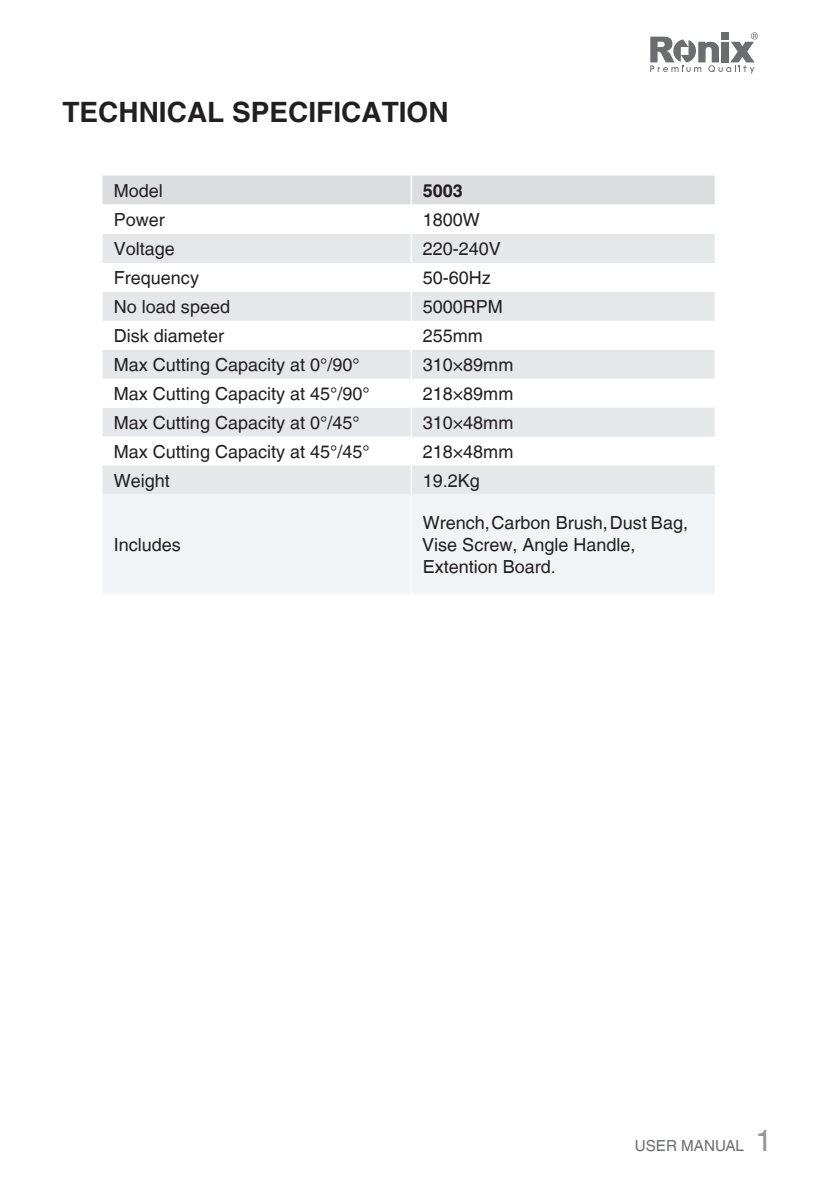
<style>
.page{position:relative;width:840px;height:1191px;background:#fff}
.page>*{position:absolute;margin:0;border:0;box-sizing:border-box;transform-origin:0 0}
.t1{font:700 28px "Helvetica LT";color:#231f20}
.t2{font:18px/22px "Helvetica LT";color:#231f20}
.t3{font:700 18px "Helvetica LT";color:#231f20}
.t4{font:15.2px "Helvetica LT";color:#6c6d70}
.s1{font-size:30px;color:#939598}
</style>
<div class="page">
<svg style="left:650px;top:32px;width:107px;height:42px"></svg>
<div style="left:720px;top:32px;width:8px;height:7px;background:#6c6d70"></div>
<div style="left:102px;top:176px;width:612px;height:28px;background:#dcdddf"></div>
<div style="left:102px;top:234px;width:612px;height:29px;background:#e6e7e9"></div>
<svg style="left:102px;top:292px;width:612px;height:87px;fill:#e6e7e9"></svg>
<svg style="left:102px;top:408px;width:612px;height:86px;fill:#e6e7e9"></svg>
<div style="left:103px;top:494px;width:611px;height:100px;background:#f2f3f4"></div>
<hr style="left:410px;top:176px;width:2px;height:28px;background:#fff">
<hr style="left:410px;top:234px;width:2px;height:29px;background:#fff">
<hr style="left:410px;top:292px;width:2px;height:29px;background:#fff">
<hr style="left:410px;top:321px;width:2px;height:29px;background:#fff">
<hr style="left:410px;top:350px;width:2px;height:29px;background:#fff">
<hr style="left:410px;top:408px;width:2px;height:28px;background:#fff">
<hr style="left:410px;top:436px;width:2px;height:29px;background:#fff">
<hr style="left:410px;top:465px;width:2px;height:29px;background:#fff">
<hr style="left:410px;top:494px;width:2px;height:100px;background:#fff">
<h1 class="t1" style="left:62px;top:95px;width:387px">TECHNICAL SPECIFICATION</h1>
<p class="t2" style="left:114px;top:179px;width:51px">Model</p>
<p class="t3" style="left:422px;top:179px;width:42px">5003</p>
<p class="t2" style="left:114px;top:208px;width:53px">Power</p>
<p class="t2" style="left:422px;top:208px;width:59px">1800W</p>
<p class="t2" style="left:114px;top:238px;width:63px">Voltage</p>
<p class="t2" style="left:422px;top:238px;width:80px">220-240V</p>
<p class="t2" style="left:114px;top:267px;width:87px">Frequency</p>
<p class="t2" style="left:422px;top:267px;width:70px">50-60Hz</p>
<p class="t2" style="left:114px;top:295px;width:118px">No load speed</p>
<p class="t2" style="left:422px;top:295px;width:82px">5000RPM</p>
<p class="t2" style="left:114px;top:324px;width:112px">Disk diameter</p>
<p class="t2" style="left:422px;top:324px;width:62px">255mm</p>
<p class="t2" style="left:114px;top:353px;width:247px">Max Cutting Capacity at 0°/90°</p>
<p class="t2" style="left:422px;top:353px;width:92px">310×89mm</p>
<p class="t2" style="left:114px;top:382px;width:257px">Max Cutting Capacity at 45°/90°</p>
<p class="t2" style="left:422px;top:382px;width:92px">218×89mm</p>
<p class="t2" style="left:114px;top:411px;width:247px">Max Cutting Capacity at 0°/45°</p>
<p class="t2" style="left:422px;top:411px;width:92px">310×48mm</p>
<p class="t2" style="left:114px;top:440px;width:257px">Max Cutting Capacity at 45°/45°</p>
<p class="t2" style="left:422px;top:440px;width:92px">218×48mm</p>
<p class="t2" style="left:114px;top:469px;width:58px">Weight</p>
<p class="t2" style="left:422px;top:469px;width:59px">19.2Kg</p>
<p class="t2" style="left:114px;top:533px;width:69px">Includes</p>
<p class="t2" style="left:422px;top:511px;width:267px">Wrench,Carbon Brush,Dust Bag,<br>Vise Screw, Angle Handle,<br>Extention Board.</p>
<p class="t4" style="left:634px;top:1137px;width:139px">USER MANUAL <span class="s1">1</span></p>
</div>
